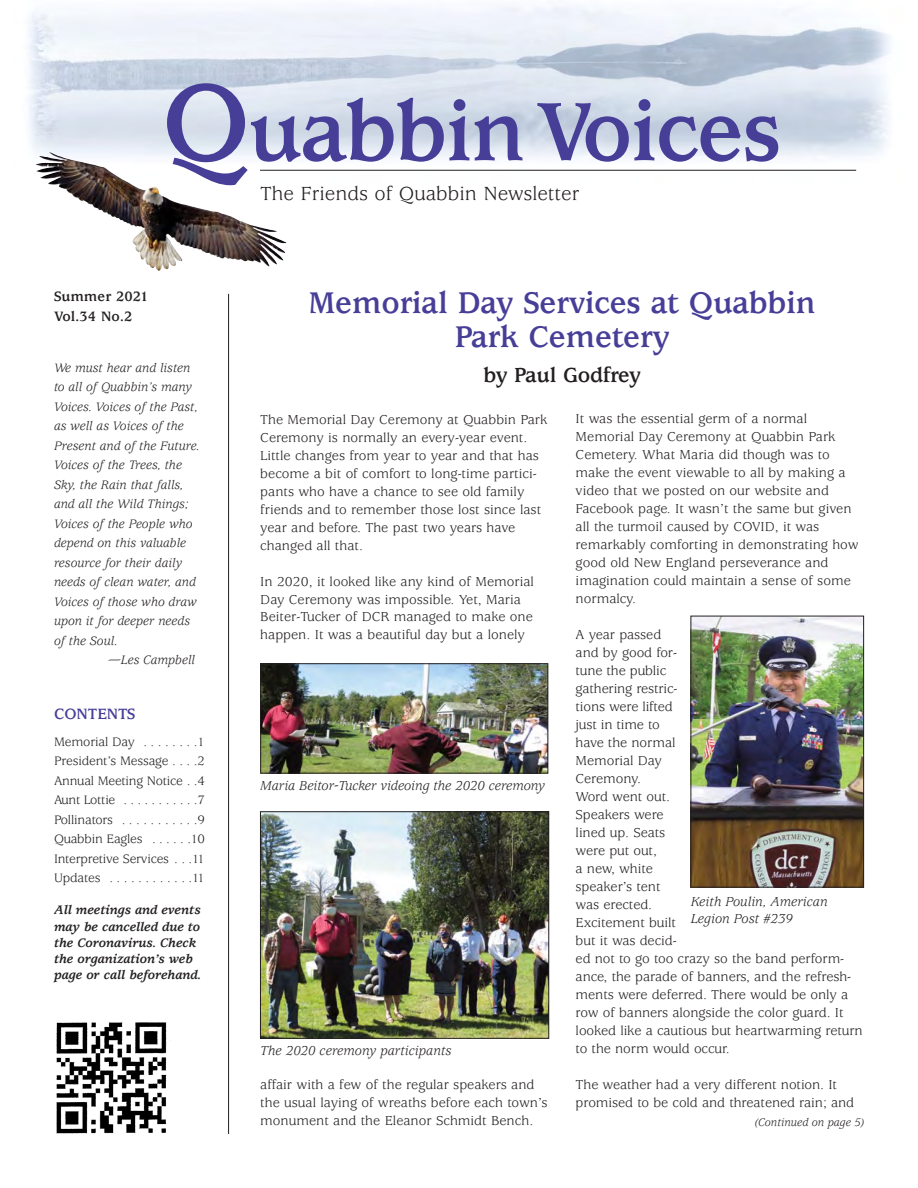
<style>
.page{position:relative;width:918px;height:1188px;background:#fff}
.page>*{position:absolute;margin:0;border:0;box-sizing:border-box;transform-origin:0 0}
.t1{font:700 120px "Usherwood";color:#473e98}
.t2{font:700 91.05px "Usherwood";letter-spacing:-.02em;color:#473e98}
.t3{font:700 33px/34.5px "Usherwood";letter-spacing:-.01em;color:#473e98;text-align:center}
.t4{font:700 22.5px "Usherwood";letter-spacing:-.01em;color:#231f20}
.t5{font:21px "Usherwood";color:#231f20}
.t6{font:700 16.5px "Usherwood";color:#473e98}
.t7{font:700 15px/19.5px "Usherwood";color:#231f20}
.t8{font:14.25px/18px "Usherwood";color:#231f20}
.t9{font:italic 14.25px/17.1px "Usherwood";color:#231f20}
.t10{font:italic 13.5px "Usherwood";color:#231f20}
.t11{font:13.5px/19.5px "Usherwood";letter-spacing:-.015em;color:#231f20;text-align:justify}
.t12{font:italic 700 13.5px/16.2px "Usherwood";color:#231f20}
.t13{font:italic 12px "Usherwood";color:#231f20}
</style>
<div class="page">
<img style="left:28px;top:5px;width:863px;height:184px">
<hr style="left:228px;top:294px;width:1px;height:840px;background:#231f20">
<hr style="left:260px;top:170px;width:596px;height:1px;background:#231f20">
<img style="left:56px;top:1022px;width:115px;height:112px">
<img style="left:101px;top:210px;width:186px;height:61px">
<img style="left:262px;top:665px;width:284px;height:107px">
<div style="left:260px;top:663px;width:288px;height:111px;border:1px solid #231f20"></div>
<img style="left:693px;top:618px;width:169px;height:268px">
<div style="left:691px;top:616px;width:173px;height:272px;border:1px solid #231f20"></div>
<img style="left:262px;top:813px;width:285px;height:224px">
<div style="left:260px;top:811px;width:289px;height:228px;border:1px solid #231f20"></div>
<h1 class="t1" style="left:162px;top:78px;width:90px">Q</h1>
<h2 class="t2" style="left:248px;top:98px;width:535px">uabbinVoices</h2>
<h3 class="t5" style="left:260px;top:185px;width:321px">The Friends of Quabbin Newsletter</h3>
<p class="t7" style="left:54px;top:288px;width:96px">Summer 2021<br>Vol.34 No.2</p>
<p class="t10" style="left:54px;top:363px;width:138px">We must hear and listen</p>
<p class="t10" style="left:54px;top:382px;width:140px">to all of Quabbin’s many</p>
<p class="t10" style="left:54px;top:402px;width:146px">Voices. Voices of the Past,</p>
<p class="t10" style="left:54px;top:421px;width:131px">as well as Voices of the</p>
<p class="t10" style="left:54px;top:441px;width:147px">Present and of the Future.</p>
<p class="t10" style="left:54px;top:460px;width:129px">Voices of the Trees, the</p>
<p class="t10" style="left:54px;top:480px;width:131px">Sky, the Rain that falls,</p>
<p class="t10" style="left:54px;top:499px;width:136px">and all the Wild Things;</p>
<p class="t10" style="left:54px;top:518px;width:140px">Voices of the People who</p>
<p class="t10" style="left:54px;top:538px;width:134px">depend on this valuable</p>
<p class="t10" style="left:54px;top:557px;width:130px">resource for their daily</p>
<p class="t10" style="left:54px;top:577px;width:143px">needs of clean water, and</p>
<p class="t10" style="left:54px;top:596px;width:144px">Voices of those who draw</p>
<p class="t10" style="left:54px;top:616px;width:138px">upon it for deeper needs</p>
<p class="t10" style="left:54px;top:635px;width:65px">of the Soul.</p>
<p class="t10" style="left:108px;top:655px;width:89px">—Les Campbell</p>
<p class="t6" style="left:54px;top:708px;width:83px">CONTENTS</p>
<p class="t11" style="left:54px;top:733px;width:152px">Memorial Day . . . . . . . .1<br>President’s Message . . . .2<br>Annual Meeting Notice . .4<br>Aunt Lottie . . . . . . . . . . .7<br>Pollinators . . . . . . . . . . .9<br>Quabbin Eagles . . . . . .10<br>Interpretive Services . . .11<br>Updates . . . . . . . . . . . .11</p>
<p class="t12" style="left:54px;top:903px;width:149px">All meetings and events may be cancelled due to the Coronavirus. Check the organization’s web page or call beforehand.</p>
<h3 class="t3" style="left:309px;top:288px;width:509px">Memorial Day Services at Quabbin<br>Park Cemetery</h3>
<h3 class="t4" style="left:483px;top:366px;width:159px">by Paul Godfrey</h3>
<p class="t8" style="left:260px;top:411px;width:289px">The Memorial Day Ceremony at Quabbin Park Ceremony is normally an every-year event.<br>Little changes from year to year and that has become a bit of comfort to long-time partici&shy;pants who have a chance to see old family friends and to remember those lost since last year and before. The past two years have changed all that.</p>
<p class="t8" style="left:260px;top:573px;width:275px">In 2020, it looked like any kind of Memorial Day Ceremony was impossible. Yet, Maria Beiter-Tucker of DCR managed to make one happen. It was a beautiful day but a lonely</p>
<p class="t8" style="left:576px;top:411px;width:284px">It was the essential germ of a normal Memorial Day Ceremony at Quabbin Park Cemetery. What Maria did though was to make the event viewable to all by making a video that we posted on our website and Facebook page. It wasn’t the same but given all the turmoil caused by COVID, it was remarkably comforting in demonstrating how good old New England perseverance and imagination could maintain a sense of some normalcy.</p>
<p class="t8" style="left:576px;top:627px;width:289px">A year passed<br>and by good for-<br>tune the public<br>gathering restric-<br>tions were lifted<br>just in time to<br>have the normal<br>Memorial Day<br>Ceremony.<br>Word went out.<br>Speakers were<br>lined up. Seats<br>were put out,<br>a new, white<br>speaker’s tent<br>was erected.<br>Excitement built<br>but it was decid-<br>ed not to go too crazy so the band perform&shy;ance, the parade of banners, and the refresh&shy;ments were deferred. There would be only a row of banners alongside the color guard. It looked like a cautious but heartwarming return to the norm would occur.</p>
<p class="t8" style="left:576px;top:1077px;width:280px">The weather had a very different notion. It promised to be cold and threatened rain; and</p>
<p class="t13" style="left:755px;top:1118px;width:111px">(Continued on page 5)</p>
<p class="t9" style="left:260px;top:778px;width:286px">Maria Beitor-Tucker videoing the 2020 ceremony</p>
<p class="t9" style="left:691px;top:895px;width:138px">Keith Poulin, American<br>Legion Post #239</p>
<p class="t9" style="left:260px;top:1043px;width:193px">The 2020 ceremony participants</p>
<p class="t8" style="left:260px;top:1077px;width:289px">affair with a few of the regular speakers and the usual laying of wreaths before each town’s monument and the Eleanor Schmidt Bench.</p>
</div>
